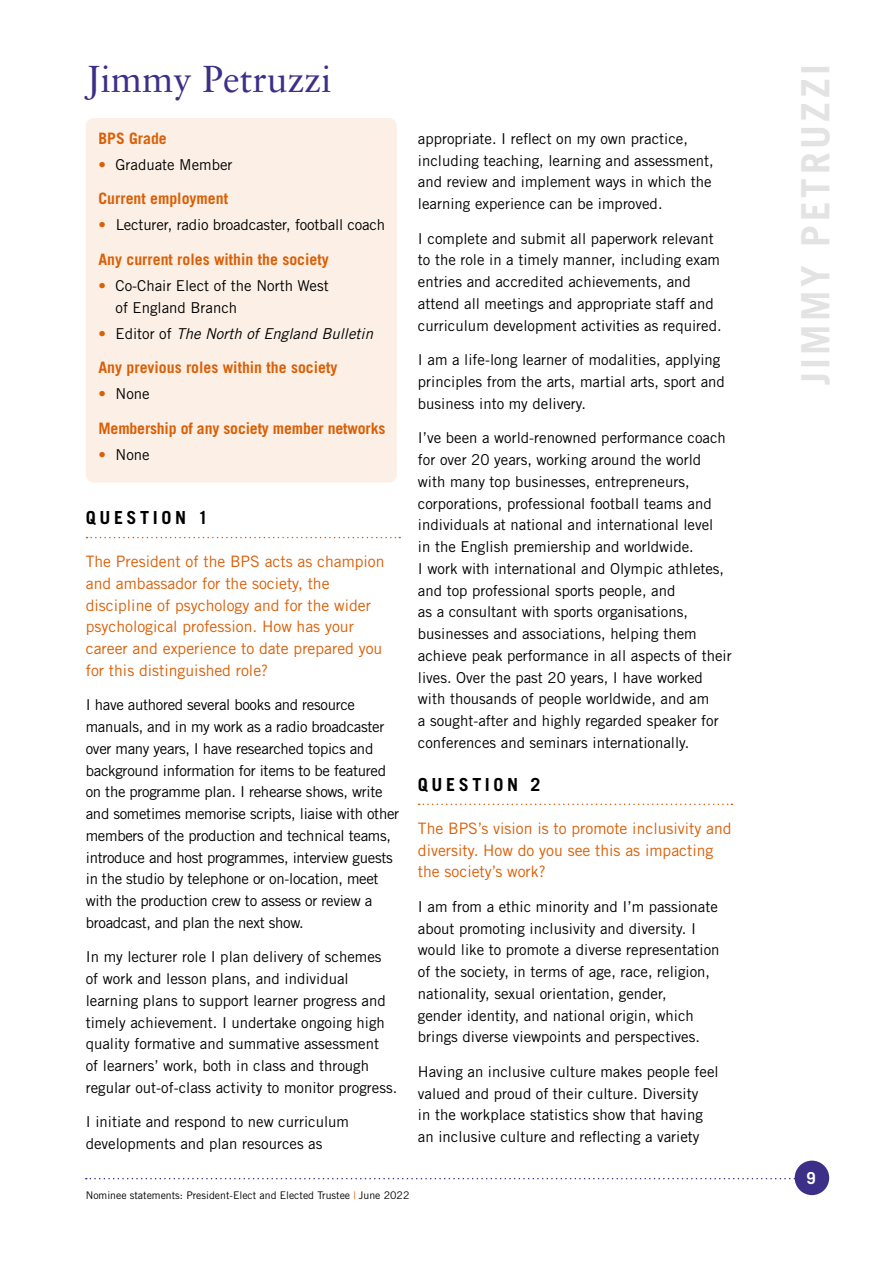
<style>
.page{position:relative;width:893px;height:1263px;background:#fff}
.page>*{position:absolute;margin:0;border:0;box-sizing:border-box;transform-origin:0 0}
.t1{font:700 39px "Trade Gothic";letter-spacing:.095em;color:#e3e3e3}
.t2{font:37.5px "Sabon LT Std";color:#3c2f88}
.t3{font:700 18px "Trade Gothic";letter-spacing:.2em;color:#000}
.t4{font:700 16.5px "Trade Gothic";color:#fff}
.t5{font:15.75px/21.8px "Trade Gothic";color:#da5f06}
.t6{font:700 15.75px "Trade Gothic";color:#da5f06}
.t7{font:15px/21.8px "Trade Gothic";color:#000}
.t8{font:15px/21.8px "Trade Gothic";letter-spacing:-.02em;color:#000}
.t9{font:italic 15px "Trade Gothic";color:#000}
.t10{font:10.5px "Trade Gothic";color:#000}
.s1{color:#da5f06}
.s2{font-style:normal;color:#da5f06}
.s3{font-style:normal}
</style>
<div class="page">
<svg style="left:86px;top:1178px;width:709px;height:1px"></svg>
<div style="left:795px;top:1160px;width:34px;height:35px;background:#3c2f88;border-radius:50%"></div>
<div style="left:86px;top:118px;width:311px;height:365px;background:#fcf0e6;border-radius:9px"></div>
<svg style="left:87px;top:537px;width:313px;height:1px"></svg>
<svg style="left:419px;top:803px;width:313px;height:2px"></svg>
<h2 class="t2" style="left:86px;top:57px;width:247px">Jimmy Petruzzi</h2>
<p class="t6" style="left:99px;top:129px;width:70px">BPS Grade</p>
<p class="t7" style="left:99px;top:154px;width:136px"><span class="s1">•</span> Graduate Member</p>
<p class="t6" style="left:99px;top:189px;width:131px">Current employment</p>
<p class="t7" style="left:99px;top:214px;width:288px"><span class="s1">•</span> Lecturer, radio broadcaster, football coach</p>
<p class="t6" style="left:99px;top:250px;width:232px">Any current roles within the society</p>
<p class="t7" style="left:116px;top:275px;width:215px;text-indent:-17px"><span class="s1">•</span> Co-Chair Elect of the North West of England Branch</p>
<p class="t9" style="left:99px;top:324px;width:276px"><span class="s2">•</span> <span class="s3">Editor of</span> The North of England Bulletin</p>
<p class="t6" style="left:99px;top:358px;width:240px">Any previous roles within the society</p>
<p class="t7" style="left:99px;top:383px;width:53px"><span class="s1">•</span> None</p>
<p class="t6" style="left:99px;top:418px;width:288px">Membership of any society member networks</p>
<p class="t7" style="left:99px;top:443px;width:53px"><span class="s1">•</span> None</p>
<p class="t3" style="left:86px;top:507px;width:124px">QUESTION 1</p>
<p class="t5" style="left:86px;top:550px;width:300px">The President of the BPS acts as champion and ambassador for the society, the discipline of psychology and for the wider psychological profession. How has your career and experience to date prepared you for this distinguished role?</p>
<p class="t8" style="left:86px;top:694px;width:315px">I have authored several books and resource manuals, and in my work as a radio broadcaster over many years, I have researched topics and background information for items to be featured on the programme plan. I rehearse shows, write and sometimes memorise scripts, liaise with other members of the production and technical teams, introduce and host programmes, interview guests in the studio by telephone or on-location, meet with the production crew to assess or review a broadcast, and plan the next show.</p>
<p class="t7" style="left:86px;top:946px;width:313px">In my lecturer role I plan delivery of schemes of work and lesson plans, and individual learning plans to support learner progress and timely achievement. I undertake ongoing high quality formative and summative assessment<br>of learners’ work, both in class and through regular out-of-class activity to monitor progress.</p>
<p class="t7" style="left:86px;top:1111px;width:265px">I initiate and respond to new curriculum developments and plan resources as</p>
<p class="t7" style="left:418px;top:128px;width:297px">appropriate. I reflect on my own practice, including teaching, learning and assessment, and review and implement ways in which the learning experience can be improved.</p>
<p class="t7" style="left:418px;top:227px;width:305px">I complete and submit all paperwork relevant to the role in a timely manner, including exam entries and accredited achievements, and attend all meetings and appropriate staff and curriculum development activities as required.</p>
<p class="t7" style="left:418px;top:349px;width:308px">I am a life-long learner of modalities, applying principles from the arts, martial arts, sport and business into my delivery.</p>
<p class="t7" style="left:418px;top:427px;width:315px">I’ve been a world-renowned performance coach for over 20 years, working around the world with many top businesses, entrepreneurs, corporations, professional football teams and individuals at national and international level<br>in the English premiership and worldwide.<br>I work with international and Olympic athletes, and top professional sports people, and<br>as a consultant with sports organisations, businesses and associations, helping them achieve peak performance in all aspects of their lives. Over the past 20 years, I have worked with thousands of people worldwide, and am<br>a sought-after and highly regarded speaker for conferences and seminars internationally.</p>
<p class="t3" style="left:418px;top:773px;width:124px">QUESTION 2</p>
<p class="t5" style="left:418px;top:817px;width:315px">The BPS’s vision is to promote inclusivity and diversity. How do you see this as impacting the society’s work?</p>
<p class="t7" style="left:418px;top:895px;width:303px">I am from a ethic minority and I’m passionate about promoting inclusivity and diversity. I would like to promote a diverse representation of the society, in terms of age, race, religion, nationality, sexual orientation, gender,<br>gender identity, and national origin, which brings diverse viewpoints and perspectives.</p>
<p class="t7" style="left:418px;top:1060px;width:302px">Having an inclusive culture makes people feel valued and proud of their culture. Diversity<br>in the workplace statistics show that having an inclusive culture and reflecting a variety</p>
<p class="t10" style="left:86px;top:1189px;width:325px">Nominee statements: President-Elect and Elected Trustee <span class="s1">|</span> June 2022</p>
<h1 class="t1" style="left:791px;top:385px;width:323px;rotate:-90deg">JIMMY PETRUZZI</h1>
<p class="t4" style="left:807px;top:1168px;width:11px">9</p>
</div>
